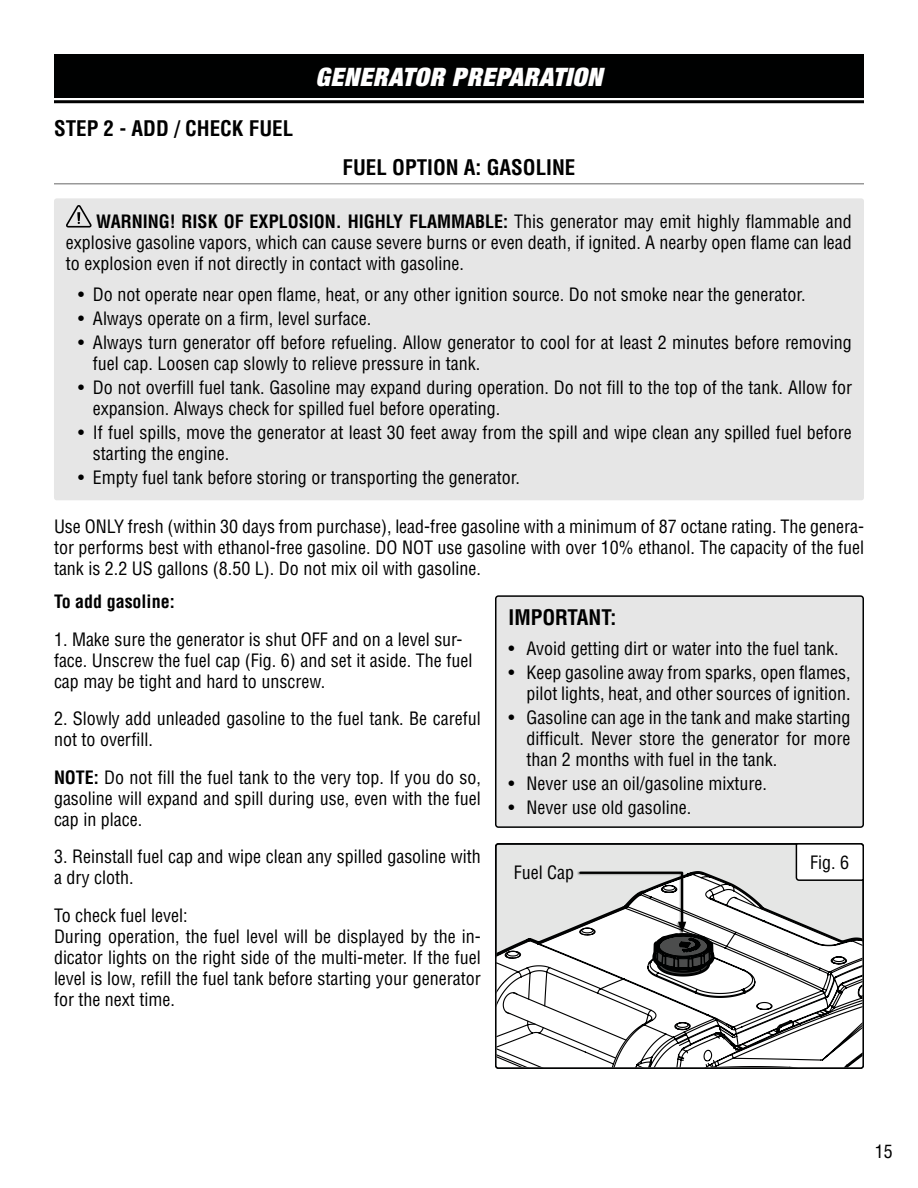
<style>
.page{position:relative;width:918px;height:1188px;background:#fff}
.page>*{position:absolute;margin:0;border:0;box-sizing:border-box;transform-origin:0 0}
.t1{font:italic 900 expanded 25.5px "Helvetica Neue";letter-spacing:.025em;color:#fff}
.t2{font:700 condensed 21px "Helvetica LT Std";color:#000}
.t3{font:condensed 18px/21px "Helvetica LT Std";color:#000}
.t4{font:700 condensed 18px "Helvetica LT Std";color:#000}
.s1{font-weight:700}
</style>
<div class="page">
<div style="left:496px;top:844px;width:367px;height:224px;background:#e5e6e5;border-radius:3px"></div>
<svg style="left:498px;top:949px;width:7px;height:117px"></svg>
<svg style="left:505px;top:927px;width:73px;height:139px;background:#e1e1e1"></svg>
<div style="left:495px;top:843px;width:369px;height:226px;border:2px solid #000101;border-radius:3px"></div>
<div style="left:54px;top:54px;width:810px;height:44px;background:#000101"></div>
<hr style="left:54px;top:100px;width:810px;height:3px;background:#000">
<div style="left:54px;top:198px;width:810px;height:302px;background:#e6e6e6;border-radius:3px"></div>
<svg style="left:66px;top:205px;width:26px;height:23px"></svg>
<div style="left:496px;top:596px;width:367px;height:231px;background:#e6e6e6;border-radius:3px"></div>
<div style="left:495px;top:595px;width:369px;height:233px;border:2px solid #000101;border-radius:3px"></div>
<svg style="left:578px;top:843px;width:286px;height:224px"></svg>
<hr style="left:54px;top:183px;width:810px;height:1px;background:#999">
<p class="t2" style="left:54px;top:115px;width:241px">STEP 2 - ADD / CHECK FUEL</p>
<h1 class="t1" style="left:316px;top:61px;width:288px">GENERATOR PREPARATION</h1>
<p class="t2" style="left:343px;top:154px;width:234px">FUEL OPTION A: GASOLINE</p>
<p class="t3" style="left:66px;top:210px;width:787px;text-align:justify;text-indent:30px"><span class="s1">WARNING! RISK OF EXPLOSION. HIGHLY FLAMMABLE:</span> This generator may emit highly flammable and explosive gasoline vapors, which can cause severe burns or even death, if ignited. A nearby open flame can lead to explosion even if not directly in contact with gasoline.</p>
<p class="t3" style="left:78px;top:284px;width:729px">• Do not operate near open flame, heat, or any other ignition source. Do not smoke near the generator.</p>
<p class="t3" style="left:78px;top:308px;width:295px">• Always operate on a firm, level surface.</p>
<p class="t3" style="left:93px;top:332px;width:760px;text-indent:-15px">• Always turn generator off before refueling. Allow generator to cool for at least 2 minutes before removing fuel cap. Loosen cap slowly to relieve pressure in tank.</p>
<p class="t3" style="left:93px;top:377px;width:761px;text-indent:-15px">• Do not overfill fuel tank. Gasoline may expand during operation. Do not fill to the top of the tank. Allow for expansion. Always check for spilled fuel before operating.</p>
<p class="t3" style="left:93px;top:422px;width:760px;text-indent:-15px">• If fuel spills, move the generator at least 30 feet away from the spill and wipe clean any spilled fuel before starting the engine.</p>
<p class="t3" style="left:78px;top:467px;width:444px">• Empty fuel tank before storing or transporting the generator.</p>
<p class="t3" style="left:54px;top:516px;width:812px;text-align:justify">Use ONLY fresh (within 30 days from purchase), lead-free gasoline with a minimum of 87 octane rating. The genera&shy;tor performs best with ethanol-free gasoline. DO NOT use gasoline with over 10% ethanol. The capacity of the fuel tank is 2.2 US gallons (8.50 L). Do not mix oil with gasoline.</p>
<p class="t4" style="left:54px;top:590px;width:122px">To add gasoline:</p>
<p class="t3" style="left:54px;top:629px;width:420px">1. Make sure the generator is shut OFF and on a level sur&shy;face. Unscrew the fuel cap (Fig. 6) and set it aside. The fuel cap may be tight and hard to unscrew.</p>
<p class="t3" style="left:54px;top:708px;width:428px">2. Slowly add unleaded gasoline to the fuel tank. Be careful not to overfill.</p>
<p class="t3" style="left:54px;top:767px;width:428px;text-align:justify"><span class="s1">NOTE:</span> Do not fill the fuel tank to the very top. If you do so, gasoline will expand and spill during use, even with the fuel cap in place.</p>
<p class="t3" style="left:54px;top:846px;width:428px">3. Reinstall fuel cap and wipe clean any spilled gasoline with a dry cloth.</p>
<p class="t3" style="left:54px;top:905px;width:428px">To check fuel level:<br>During operation, the fuel level will be displayed by the in&shy;dicator lights on the right side of the multi-meter. If the fuel level is low, refill the fuel tank before starting your generator for the next time.</p>
<p class="t2" style="left:508px;top:604px;width:109px">IMPORTANT:</p>
<p class="t3" style="left:508px;top:637px;width:332px">• Avoid getting dirt or water into the fuel tank.</p>
<p class="t3" style="left:508px;top:661px;width:344px;text-align:right">• Keep gasoline away from sparks, open flames, pilot lights, heat, and other sources of ignition.</p>
<p class="t3" style="left:526px;top:706px;width:326px;text-align:justify;text-indent:-18px">• Gasoline can age in the tank and make starting difficult. Never store the generator for more than 2 months with fuel in the tank.</p>
<p class="t3" style="left:508px;top:772px;width:260px">• Never use an oil/gasoline mixture.</p>
<p class="t3" style="left:508px;top:796px;width:184px">• Never use old gasoline.</p>
<p class="t3" style="left:810px;top:851px;width:40px">Fig. 6</p>
<p class="t3" style="left:514px;top:862px;width:62px">Fuel Cap</p>
<p class="t3" style="left:875px;top:1141px;width:19px">15</p>
</div>
